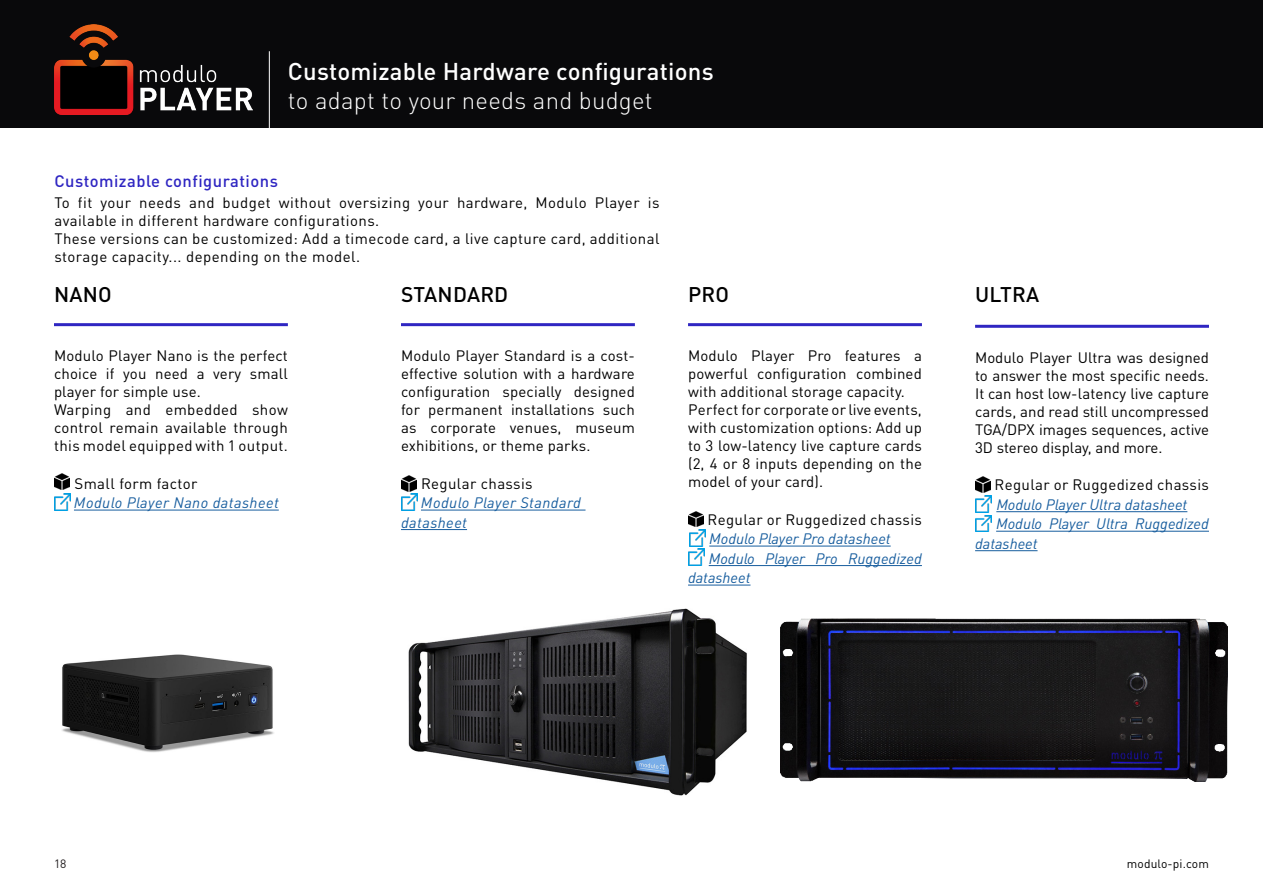
<style>
.page{position:relative;width:1263px;height:893px;background:#fff}
.page>*{position:absolute;margin:0;border:0;box-sizing:border-box;transform-origin:0 0}
.t1{font:500 24px "DIN Pro";letter-spacing:.01em;color:#fff}
.t2{font:300 24px "DIN Pro";letter-spacing:.01em;color:#fff}
.t3{font:500 21px "DIN Pro";letter-spacing:.01em;color:#000}
.t4{font:500 16.5px "DIN Pro";letter-spacing:.03em;color:#2f26c2}
.t5{font:15px/18px "DIN Pro";letter-spacing:.02em;color:#000;text-align:justify}
.t6{font:italic 15px/19.5px "DIN Pro";color:#175d9e}
.t7{font:italic 15px/19.5px "DIN Pro";letter-spacing:.03em;color:#175d9e}
.t8{font:12px "DIN Pro";letter-spacing:.01em;color:#000}
.t9{font:12px "DIN Pro";color:#231f20}
</style>
<div class="page">
<img style="left:408px;top:548px;width:403px;height:248px">
<hr style="left:74px;top:510px;width:205px;height:1px;background:#175d9e">
<hr style="left:709px;top:546px;width:182px;height:1px;background:#175d9e">
<hr style="left:709px;top:565px;width:213px;height:1px;background:#175d9e">
<hr style="left:688px;top:585px;width:62px;height:1px;background:#175d9e">
<img style="left:688px;top:511px;width:16px;height:16px">
<hr style="left:688px;top:323px;width:234px;height:3px;background:#2f26c2">
<hr style="left:54px;top:323px;width:234px;height:3px;background:#2f26c2">
<hr style="left:421px;top:510px;width:164px;height:1px;background:#175d9e">
<hr style="left:401px;top:529px;width:66px;height:1px;background:#175d9e">
<img style="left:401px;top:476px;width:16px;height:15px">
<hr style="left:401px;top:323px;width:234px;height:3px;background:#2f26c2">
<hr style="left:996px;top:511px;width:191px;height:1px;background:#175d9e">
<hr style="left:996px;top:531px;width:213px;height:1px;background:#175d9e">
<hr style="left:975px;top:550px;width:62px;height:1px;background:#175d9e">
<img style="left:975px;top:477px;width:16px;height:15px">
<hr style="left:975px;top:325px;width:234px;height:3px;background:#2f26c2">
<img style="left:62px;top:654px;width:212px;height:98px">
<img style="left:780px;top:618px;width:447px;height:163px">
<div style="left:0;top:0;width:1263px;height:128px;background:#09090b"></div>
<hr style="left:269px;top:51px;width:1px;height:79px;background:#fff">
<img style="left:54px;top:474px;width:16px;height:15px">
<img style="left:54px;top:494px;width:17px;height:16px">
<img style="left:401px;top:494px;width:17px;height:16px">
<img style="left:689px;top:530px;width:17px;height:16px">
<img style="left:688px;top:549px;width:17px;height:16px">
<img style="left:975px;top:496px;width:17px;height:16px">
<img style="left:975px;top:515px;width:17px;height:17px">
<img style="left:54px;top:24px;width:199px;height:91px">
<p class="t1" style="left:288px;top:56px;width:427px">Customizable Hardware configurations</p>
<p class="t2" style="left:288px;top:85px;width:366px">to adapt to your needs and budget</p>
<p class="t4" style="left:54px;top:170px;width:225px">Customizable configurations</p>
<p class="t5" style="left:54px;top:193px;width:607px">To fit your needs and budget without oversizing your hardware, Modulo Player is available in different hardware configurations.</p>
<p class="t5" style="left:54px;top:229px;width:607px">These versions can be customized: Add a timecode card, a live capture card, additional storage capacity... depending on the model.</p>
<p class="t3" style="left:54px;top:281px;width:59px">NANO</p>
<p class="t3" style="left:401px;top:281px;width:109px">STANDARD</p>
<p class="t5" style="left:54px;top:346px;width:235px">Modulo Player Nano is the perfect choice if you need a very small player for simple use.</p>
<p class="t5" style="left:54px;top:400px;width:235px">Warping and embedded show control remain available through this model equipped with 1 output.</p>
<p class="t5" style="left:75px;top:473px;width:124px">Small form factor</p>
<p class="t7" style="left:74px;top:493px;width:206px">Modulo Player Nano datasheet</p>
<p class="t5" style="left:401px;top:346px;width:235px">Modulo Player Standard is a cost&shy;effective solution with a hardware configuration specially designed for permanent installations such as corporate venues, museum exhibitions, or theme parks.</p>
<p class="t5" style="left:421px;top:473px;width:113px">Regular chassis</p>
<p class="t7" style="left:401px;top:493px;width:182px;text-indent:20px">Modulo Player Standard datasheet</p>
<p class="t3" style="left:688px;top:281px;width:42px">PRO</p>
<p class="t5" style="left:688px;top:346px;width:235px">Modulo Player Pro features a powerful configuration combined with additional storage capacity.</p>
<p class="t5" style="left:688px;top:400px;width:235px">Perfect for corporate or live events, with customization options: Add up to 3 low-latency live capture cards (2, 4 or 8 inputs depending on the model of your card).</p>
<p class="t5" style="left:707px;top:509px;width:216px">Regular or Ruggedized chassis</p>
<p class="t6" style="left:709px;top:529px;width:183px">Modulo Player Pro datasheet</p>
<p class="t6" style="left:688px;top:548px;width:235px;text-indent:21px">Modulo Player Pro Ruggedized datasheet</p>
<p class="t3" style="left:975px;top:281px;width:66px">ULTRA</p>
<p class="t5" style="left:975px;top:348px;width:235px">Modulo Player Ultra was designed to answer the most specific needs.<br>It can host low-latency live capture cards, and read still uncompressed TGA/DPX images sequences, active 3D stereo display, and more.</p>
<p class="t5" style="left:994px;top:475px;width:216px">Regular or Ruggedized chassis</p>
<p class="t6" style="left:996px;top:494px;width:193px">Modulo Player Ultra datasheet</p>
<p class="t6" style="left:975px;top:514px;width:235px;text-indent:21px">Modulo Player Ultra Ruggedized datasheet</p>
<p class="t9" style="left:54px;top:855px;width:14px">18</p>
<p class="t8" style="left:1127px;top:856px;width:84px">modulo-pi.com</p>
</div>
